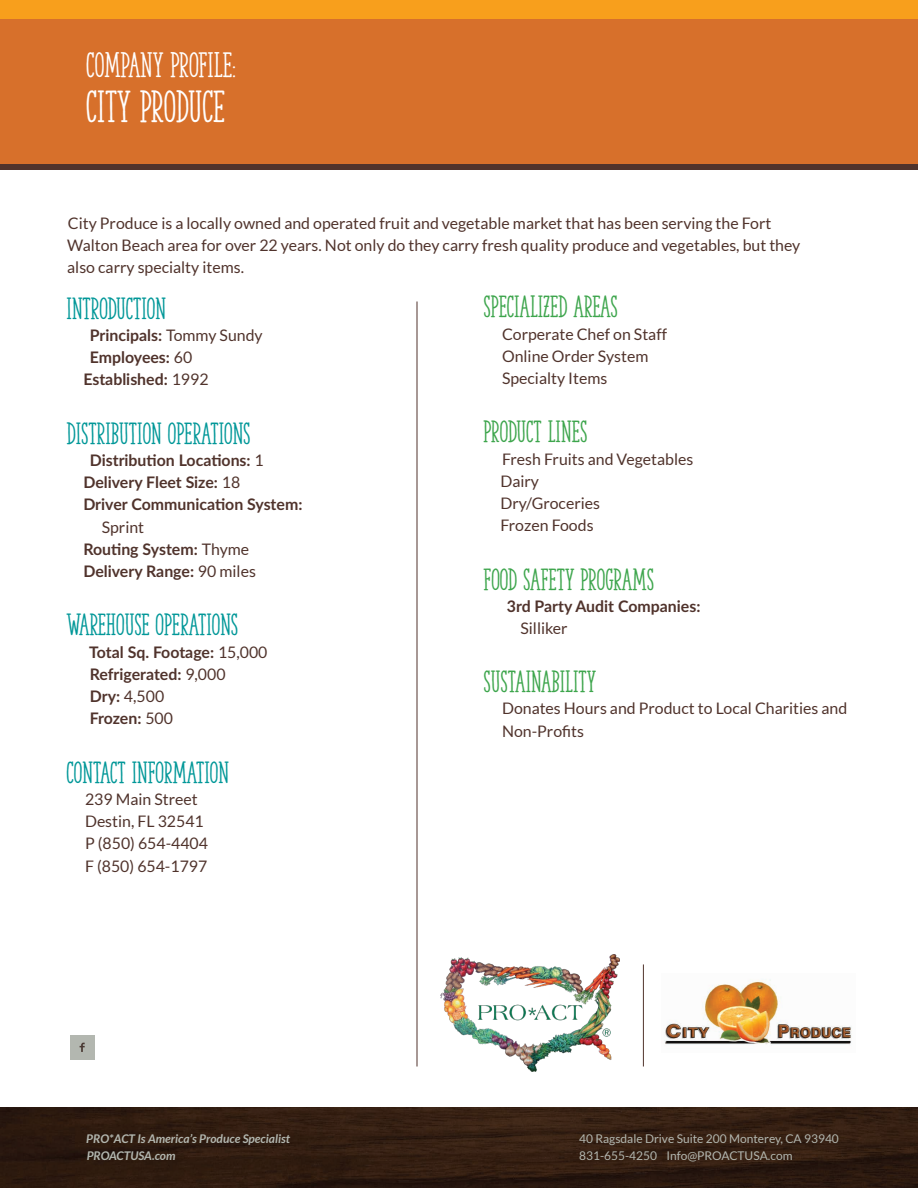
<style>
.page{position:relative;width:918px;height:1188px;background:#fff}
.page>*{position:absolute;margin:0;border:0;box-sizing:border-box;transform-origin:0 0}
.t1{font:900 42px "The Serif Hand";color:#fff}
.t2{font:900 33px "The Serif Hand";color:#fff}
.t3{font:900 28.65px "The Serif Hand";color:#009798}
.t4{font:900 28.65px "The Serif Hand";color:#3da54c}
.t5{font:15.9px/22.2px "Lato";color:#50332c}
.t6{font:700 15.9px/22.2px "Lato";color:#50332c}
.t7{font:12px/17px "Lato";color:#b3b7b0}
.t8{font:italic 700 12px/17px "Lato";color:#b3b7b0}
.s1{font-weight:400}
</style>
<div class="page">
<div style="left:0;top:0;width:918px;height:167px;background:#d7702b"></div>
<div style="left:0;top:0;width:918px;height:18px;background:#f89f1c"></div>
<div style="left:0;top:164px;width:918px;height:6px;background:#50332c"></div>
<hr style="left:643px;top:964px;width:1px;height:103px;background:#50332c">
<img style="left:664px;top:979px;width:188px;height:66px">
<img style="left:441px;top:954px;width:179px;height:118px">
<hr style="left:417px;top:302px;width:1px;height:765px;background:#50332c">
<img style="left:0;top:1107px;width:918px;height:81px">
<div style="left:70px;top:1035px;width:24px;height:25px;background:#b3b7b0"></div>
<svg style="left:80px;top:1043px;width:5px;height:9px"></svg>
<h2 class="t2" style="left:86px;top:46px;width:151px">COMPANY PROFILE:</h2>
<h1 class="t1" style="left:86px;top:82px;width:140px">CITY PRODUCE</h1>
<p class="t5" style="left:67px;top:212px;width:735px">City Produce is a locally owned and operated fruit and vegetable market that has been serving the Fort<br>Walton Beach area for over 22 years. Not only do they carry fresh quality produce and vegetables, but they also carry specialty items.</p>
<h3 class="t3" style="left:67px;top:291px;width:101px">INTRODUCTION</h3>
<p class="t6" style="left:90px;top:323px;width:174px">Principals: <span class="s1">Tommy Sundy</span></p>
<p class="t6" style="left:90px;top:346px;width:104px">Employees: <span class="s1">60</span></p>
<p class="t6" style="left:83px;top:368px;width:127px">Established: <span class="s1">1992</span></p>
<h3 class="t3" style="left:67px;top:416px;width:185px">DISTRIBUTION OPERATIONS</h3>
<p class="t6" style="left:83px;top:448px;width:221px;text-indent:6px">Distribution Locations: <span class="s1">1<br></span>Delivery Fleet Size: <span class="s1">18<br></span>Driver Communication System:</p>
<p class="t6" style="left:83px;top:515px;width:174px;text-indent:18px"><span class="s1">Sprint<br></span>Routing System: <span class="s1">Thyme<br></span>Delivery Range: <span class="s1">90 miles</span></p>
<h3 class="t3" style="left:67px;top:608px;width:173px">WAREHOUSE OPERATIONS</h3>
<p class="t6" style="left:89px;top:640px;width:180px">Total Sq. Footage: <span class="s1">15,000<br></span>Refrigerated: <span class="s1">9,000<br></span>Dry: <span class="s1">4,500<br></span>Frozen: <span class="s1">500</span></p>
<h3 class="t3" style="left:67px;top:755px;width:164px">CONTACT INFORMATION</h3>
<p class="t5" style="left:85px;top:788px;width:125px">239 Main Street<br>Destin, FL 32541<br>P (850) 654-4404<br>F (850) 654-1797</p>
<h3 class="t4" style="left:484px;top:290px;width:136px">SPECIALIZED AREAS</h3>
<p class="t5" style="left:502px;top:323px;width:167px">Corperate Chef on Staff<br>Online Order System<br>Specialty Items</p>
<h3 class="t4" style="left:484px;top:415px;width:105px">PRODUCT LINES</h3>
<p class="t5" style="left:500px;top:448px;width:195px">Fresh Fruits and Vegetables<br>Dairy<br>Dry/Groceries<br>Frozen Foods</p>
<h3 class="t4" style="left:484px;top:562px;width:172px">FOOD SAFETY PROGRAMS</h3>
<p class="t6" style="left:507px;top:594px;width:195px">3rd Party Audit Companies:</p>
<p class="t5" style="left:520px;top:617px;width:49px">Silliker</p>
<h3 class="t4" style="left:484px;top:665px;width:114px">SUSTAINABILITY</h3>
<p class="t5" style="left:502px;top:698px;width:347px">Donates Hours and Product to Local Charities and<br>Non-Profits</p>
<p class="t8" style="left:86px;top:1131px;width:205px">PRO*ACT Is America’s Produce Specialist<br>PROACTUSA.com</p>
<p class="t7" style="left:579px;top:1130px;width:261px">40 Ragsdale Drive Suite 200 Monterey, CA 93940<br>831-655-4250 Info@PROACTUSA.com</p>
</div>
